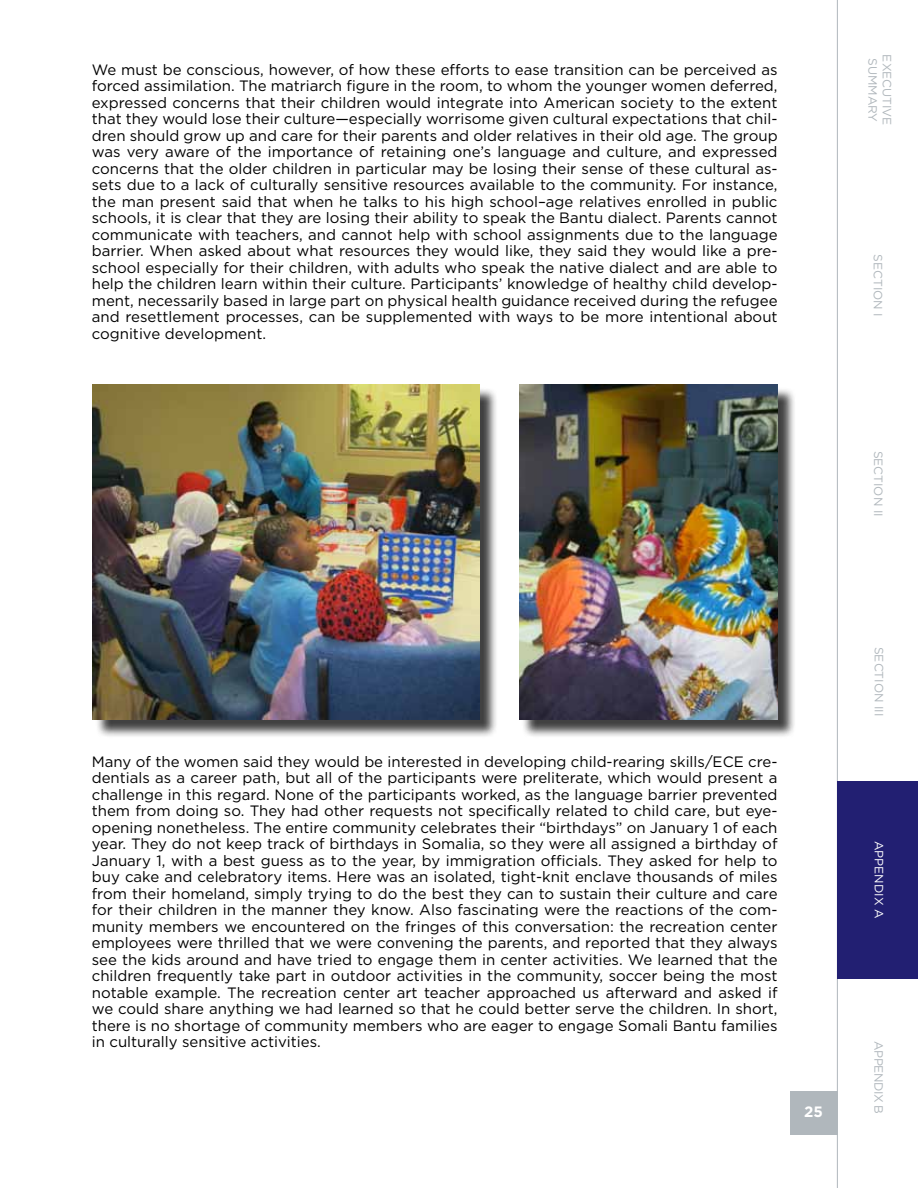
<style>
.page{position:relative;width:918px;height:1188px;background:#fff}
.page>*{position:absolute;margin:0;border:0;box-sizing:border-box;transform-origin:0 0}
.t1{font:15px/16.5px "Gotham";color:#000;text-align:justify}
.t2{font:700 15px "Gotham";color:#fff}
.t3{font:12px "Gotham";color:#b0b7bc}
.t4{font:12px "Gotham";color:#fff}
.t5{font:12px "Gotham";letter-spacing:-.04em;color:#b0b7bc}
</style>
<div class="page">
<hr style="left:837px;top:0;width:1px;height:1188px;background:#b0b7bc">
<div style="left:790px;top:1091px;width:47px;height:43px;background:#b0b7bc"></div>
<div style="left:837px;top:781px;width:81px;height:198px;background:#221f72"></div>
<div style="left:95px;top:387px;width:403px;height:351px;background:#000;opacity:.75"></div>
<img style="left:93px;top:385px;width:386px;height:335px">
<div style="left:521px;top:387px;width:275px;height:351px;background:#000;opacity:.75"></div>
<img style="left:519px;top:385px;width:259px;height:335px">
<p class="t1" style="left:92px;top:61px;width:687px">We must be conscious, however, of how these efforts to ease transition can be perceived as forced assimilation. The matriarch figure in the room, to whom the younger women deferred, expressed concerns that their children would integrate into American society to the extent that they would lose their culture—especially worrisome given cultural expectations that chil&shy;dren should grow up and care for their parents and older relatives in their old age. The group was very aware of the importance of retaining one’s language and culture, and expressed concerns that the older children in particular may be losing their sense of these cultural as&shy;sets due to a lack of culturally sensitive resources available to the community. For instance, the man present said that when he talks to his high school–age relatives enrolled in public schools, it is clear that they are losing their ability to speak the Bantu dialect. Parents cannot communicate with teachers, and cannot help with school assignments due to the language barrier. When asked about what resources they would like, they said they would like a pre&shy;school especially for their children, with adults who speak the native dialect and are able to help the children learn within their culture. Participants’ knowledge of healthy child develop&shy;ment, necessarily based in large part on physical health guidance received during the refugee and resettlement processes, can be supplemented with ways to be more intentional about cognitive development.</p>
<p class="t3" style="left:880px;top:58px;width:66px;rotate:90deg">SUMMARY</p>
<p class="t3" style="left:894px;top:54px;width:73px;rotate:90deg">EXECUTIVE</p>
<p class="t3" style="left:885px;top:254px;width:64px;rotate:90deg">SECTION I</p>
<p class="t3" style="left:886px;top:451px;width:68px;rotate:90deg">SECTION II</p>
<p class="t1" style="left:92px;top:753px;width:687px">Many of the women said they would be interested in developing child-rearing skills/ECE cre&shy;dentials as a career path, but all of the participants were preliterate, which would present a challenge in this regard. None of the participants worked, as the language barrier prevented them from doing so. They had other requests not specifically related to child care, but eye&shy;opening nonetheless. The entire community celebrates their “birthdays” on January 1 of each year. They do not keep track of birthdays in Somalia, so they were all assigned a birthday of January 1, with a best guess as to the year, by immigration officials. They asked for help to buy cake and celebratory items. Here was an isolated, tight-knit enclave thousands of miles from their homeland, simply trying to do the best they can to sustain their culture and care for their children in the manner they know. Also fascinating were the reactions of the com&shy;munity members we encountered on the fringes of this conversation: the recreation center employees were thrilled that we were convening the parents, and reported that they always see the kids around and have tried to engage them in center activities. We learned that the children frequently take part in outdoor activities in the community, soccer being the most notable example. The recreation center art teacher approached us afterward and asked if we could share anything we had learned so that he could better serve the children. In short, there is no shortage of community members who are eager to engage Somali Bantu families in culturally sensitive activities.</p>
<p class="t2" style="left:804px;top:1102px;width:20px">25</p>
<p class="t3" style="left:886px;top:647px;width:71px;rotate:90deg">SECTION III</p>
<p class="t4" style="left:886px;top:841px;width:79px;rotate:90deg">APPENDIX A</p>
<p class="t5" style="left:886px;top:1041px;width:74px;rotate:90deg">APPENDIX B</p>
</div>
